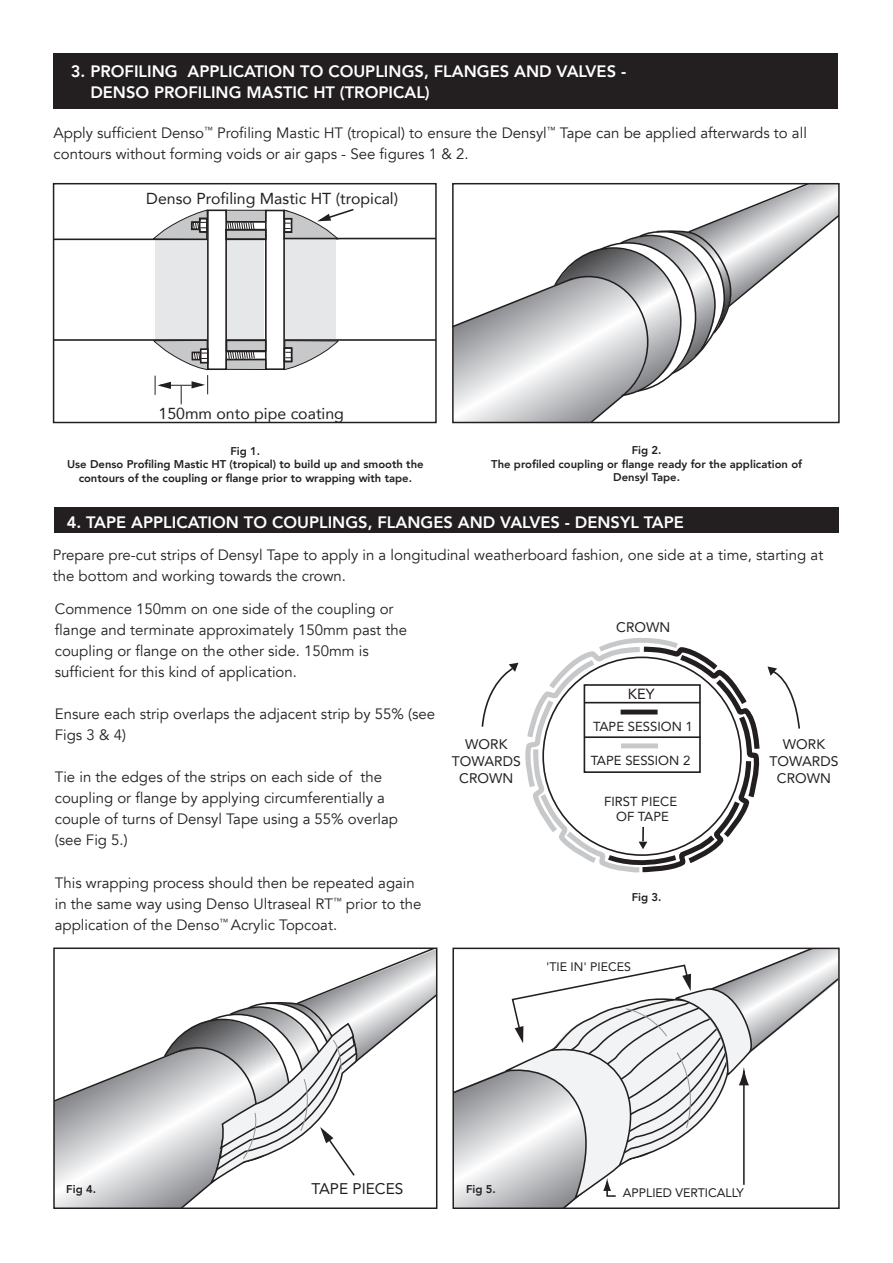
<style>
.page{position:relative;width:893px;height:1263px;background:#fff}
.page>*{position:absolute;margin:0;border:0;box-sizing:border-box;transform-origin:0 0}
.t1{font:800 16.5px "Avenir";color:#fff}
.t2{font:15.9px "Avenir";color:#231f20}
.t3{font:15.45px "Avenir";color:#231f20}
.t4{font:15px/21px "Avenir";color:#231f20}
.t5{font:14.7px "Avenir";color:#231f20}
.t6{font:13.95px/16.6px "Avenir";color:#231f20;text-align:center}
.t7{font:13.05px/15.8px "Avenir";color:#231f20;text-align:center}
.t8{font:12.3px "Avenir";color:#231f20}
.t9{font:800 11.25px/13.5px "Avenir";color:#231f20;text-align:center}
</style>
<div class="page">
<div style="left:53px;top:54px;width:785px;height:55px;background:#231f20"></div>
<div style="left:226px;top:360px;width:40px;height:9px;background:#c7c8ca"></div>
<div style="left:226px;top:359px;width:40px;height:11px;border:1px solid #231f20"></div>
<div style="left:226px;top:230px;width:40px;height:9px;background:#c7c8ca"></div>
<div style="left:225px;top:229px;width:42px;height:11px;border:2px solid #231f20"></div>
<div style="left:226px;top:340px;width:40px;height:11px;background:#c7c8ca"></div>
<div style="left:155px;top:240px;width:52px;height:100px;background:#e6e7e9"></div>
<div style="left:284px;top:240px;width:52px;height:99px;background:#e6e7e9"></div>
<div style="left:227px;top:240px;width:37px;height:99px;background:#e6e7e9"></div>
<div style="left:207px;top:209px;width:20px;height:161px;border:2px solid #231f20"></div>
<div style="left:265px;top:210px;width:20px;height:160px;border:2px solid #231f20"></div>
<hr style="left:54px;top:239px;width:153px;height:1px;background:#231f20">
<hr style="left:226px;top:239px;width:39px;height:1px;background:#231f20">
<hr style="left:283px;top:238px;width:153px;height:1px;background:#231f20">
<hr style="left:54px;top:339px;width:154px;height:2px;background:#231f20">
<hr style="left:226px;top:339px;width:40px;height:2px;background:#231f20">
<hr style="left:284px;top:339px;width:152px;height:2px;background:#231f20">
<hr style="left:227px;top:351px;width:39px;height:1px;background:#231f20">
<hr style="left:226px;top:359px;width:40px;height:1px;background:#231f20">
<svg style="left:283px;top:209px;width:72px;height:31px"></svg>
<svg style="left:283px;top:340px;width:56px;height:30px"></svg>
<svg style="left:153px;top:340px;width:56px;height:64px"></svg>
<svg style="left:153px;top:209px;width:55px;height:31px"></svg>
<svg style="left:225px;top:209px;width:42px;height:22px"></svg>
<svg style="left:227px;top:350px;width:28px;height:9px"></svg>
<div style="left:53px;top:183px;width:384px;height:240px;border:2px solid #231f20"></div>
<svg style="left:455px;top:186px;width:382px;height:234px"></svg>
<div style="left:452px;top:183px;width:388px;height:240px;border:2px solid #231f20"></div>
<div style="left:54px;top:508px;width:785px;height:25px;background:#231f20"></div>
<svg style="left:481px;top:663px;width:37px;height:64px"></svg>
<svg style="left:525px;top:638px;width:275px;height:235px"></svg>
<svg style="left:56px;top:950px;width:378px;height:256px"></svg>
<div style="left:53px;top:947px;width:384px;height:262px;border:2px solid #231f20"></div>
<svg style="left:455px;top:950px;width:382px;height:256px"></svg>
<div style="left:452px;top:947px;width:388px;height:262px;border:2px solid #231f20"></div>
<p class="t1" style="left:71px;top:58px;width:557px">3. PROFILING APPLICATION TO COUPLINGS, FLANGES AND VALVES -</p>
<p class="t1" style="left:90px;top:79px;width:341px">DENSO PROFILING MASTIC HT (TROPICAL)</p>
<p class="t4" style="left:54px;top:123px;width:755px">Apply sufficient Denso<sup>™</sup> Profiling Mastic HT (tropical) to ensure the Densyl<sup>™</sup> Tape can be applied afterwards to all contours without forming voids or air gaps - See figures 1 &amp; 2.</p>
<p class="t2" style="left:146px;top:186px;width:253px">Denso Profiling Mastic HT (tropical)</p>
<p class="t2" style="left:159px;top:401px;width:187px">150mm onto pipe coating</p>
<p class="t9" style="left:632px;top:444px;width:31px">Fig 2.</p>
<p class="t9" style="left:491px;top:457px;width:312px">The profiled coupling or flange ready for the application of</p>
<p class="t9" style="left:613px;top:471px;width:68px">Densyl Tape.</p>
<p class="t1" style="left:67px;top:509px;width:619px">4. TAPE APPLICATION TO COUPLINGS, FLANGES AND VALVES - DENSYL TAPE</p>
<p class="t9" style="left:230px;top:444px;width:31px">Fig 1.</p>
<p class="t9" style="left:67px;top:458px;width:358px">Use Denso Profiling Mastic HT (tropical) to build up and smooth the contours of the coupling or flange prior to wrapping with tape.</p>
<p class="t4" style="left:53px;top:545px;width:772px">Prepare pre-cut strips of Densyl Tape to apply in a longitudinal weatherboard fashion, one side at a time, starting at the bottom and working towards the crown.</p>
<p class="t4" style="left:55px;top:599px;width:354px">Commence 150mm on one side of the coupling or flange and terminate approximately 150mm past the coupling or flange on the other side. 150mm is</p>
<p class="t4" style="left:55px;top:662px;width:244px">sufficient for this kind of application.</p>
<p class="t4" style="left:55px;top:704px;width:382px">Ensure each strip overlaps the adjacent strip by 55% (see<br>Figs 3 &amp; 4)</p>
<p class="t4" style="left:55px;top:767px;width:331px">Tie in the edges of the strips on each side of the coupling or flange by applying circumferentially a</p>
<p class="t4" style="left:55px;top:809px;width:345px">couple of turns of Densyl Tape using a 55% overlap (see Fig 5.)</p>
<p class="t4" style="left:55px;top:872px;width:368px">This wrapping process should then be repeated again in the same way using Denso Ultraseal RT<sup>™</sup> prior to the application of the Denso<sup>™</sup> Acrylic Topcoat.</p>
<p class="t6" style="left:452px;top:736px;width:70px">WORK<br>TOWARDS<br>CROWN</p>
<p class="t6" style="left:616px;top:619px;width:56px">CROWN</p>
<p class="t5" style="left:628px;top:682px;width:28px">KEY</p>
<p class="t7" style="left:593px;top:718px;width:101px">TAPE SESSION 1</p>
<p class="t7" style="left:591px;top:753px;width:101px">TAPE SESSION 2</p>
<p class="t7" style="left:604px;top:793px;width:74px">FIRST PIECE<br>OF TAPE</p>
<p class="t9" style="left:632px;top:890px;width:31px">Fig 3.</p>
<p class="t8" style="left:546px;top:957px;width:86px">'TIE IN' PIECES</p>
<p class="t6" style="left:769px;top:736px;width:70px">WORK<br>TOWARDS<br>CROWN</p>
<p class="t3" style="left:312px;top:1176px;width:93px">TAPE PIECES</p>
<p class="t9" style="left:66px;top:1182px;width:31px">Fig 4.</p>
<p class="t9" style="left:466px;top:1182px;width:31px">Fig 5.</p>
<p class="t8" style="left:623px;top:1183px;width:122px">APPLIED VERTICALLY</p>
</div>
